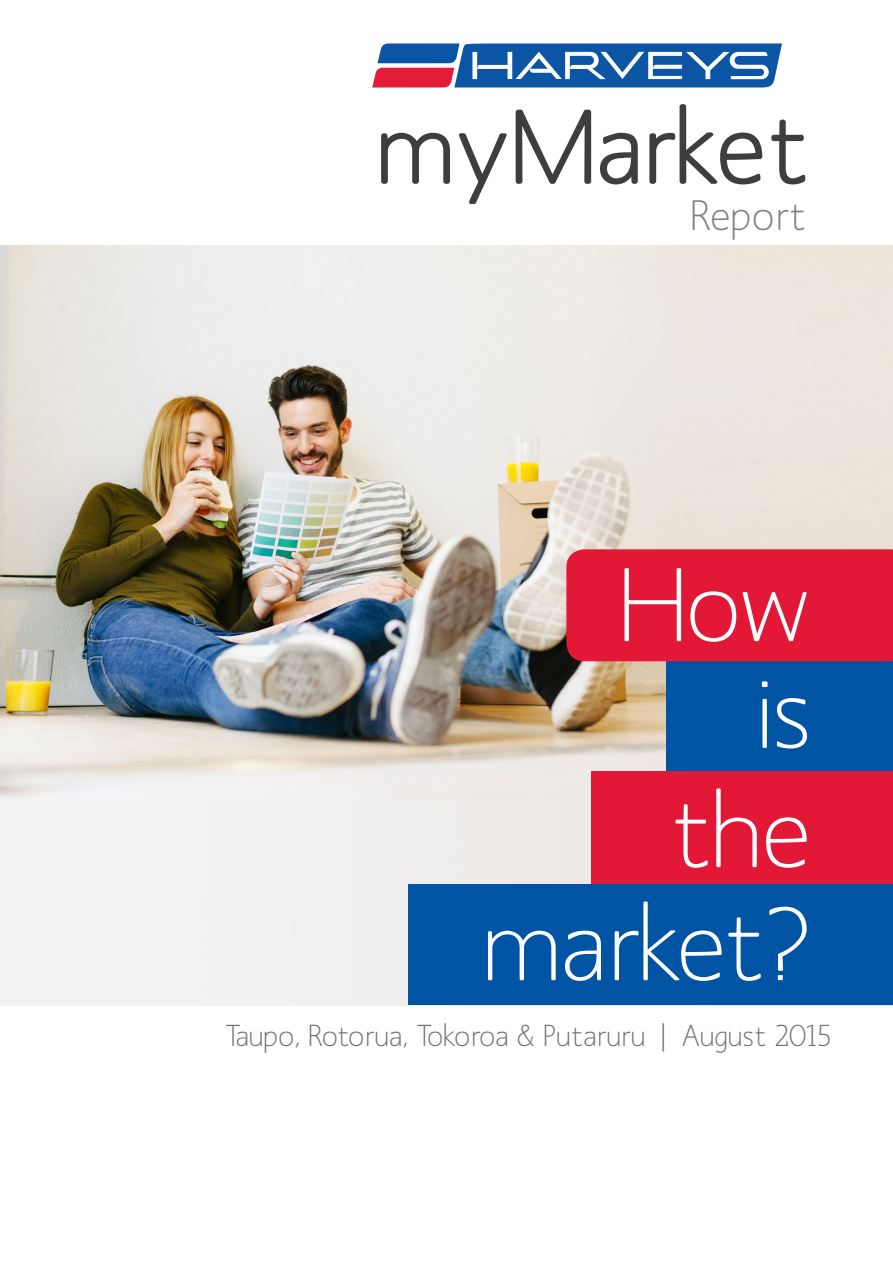
<style>
.page{position:relative;width:893px;height:1263px;background:#fff}
.page>*{position:absolute;margin:0;border:0;box-sizing:border-box;transform-origin:0 0}
.t1{font:500 105px "Mank Sans";letter-spacing:-.01em;color:#3e3e3f}
.Cover_Headline{font:103.5px "Mank Sans";letter-spacing:-.01em;color:#fff}
.t2{font:42px "Mank Sans";letter-spacing:.005em;color:#7e7e81}
.Region_Date{font:30px "Mank Sans";color:#707073}
</style>
<div class="page">
<img style="left:0;top:246px;width:893px;height:759px">
<div style="left:666px;top:660px;width:227px;height:112px;background:#0054a4"></div>
<div style="left:591px;top:771px;width:302px;height:117px;background:#e31837"></div>
<div style="left:409px;top:884px;width:484px;height:121px;background:#0054a4"></div>
<div style="left:566px;top:549px;width:327px;height:112px;background:#e31837"></div>
<svg style="left:372px;top:43px;width:410px;height:45px"></svg>
<p class="t1" style="left:376px;top:81px;width:435px">myMarket</p>
<p class="t2" style="left:691px;top:189px;width:117px">Report</p>
<p class="Cover_Headline" style="left:619px;top:541px;width:194px">How</p>
<p class="Cover_Headline" style="left:757px;top:648px;width:57px">is</p>
<p class="Cover_Headline" style="left:669px;top:767px;width:144px">the</p>
<p class="Cover_Headline" style="left:483px;top:880px;width:331px">market?</p>
<p class="Region_Date" style="left:225px;top:1017px;width:608px">Taupo, Rotorua, Tokoroa &amp; Putaruru | August 2015</p>
</div>
